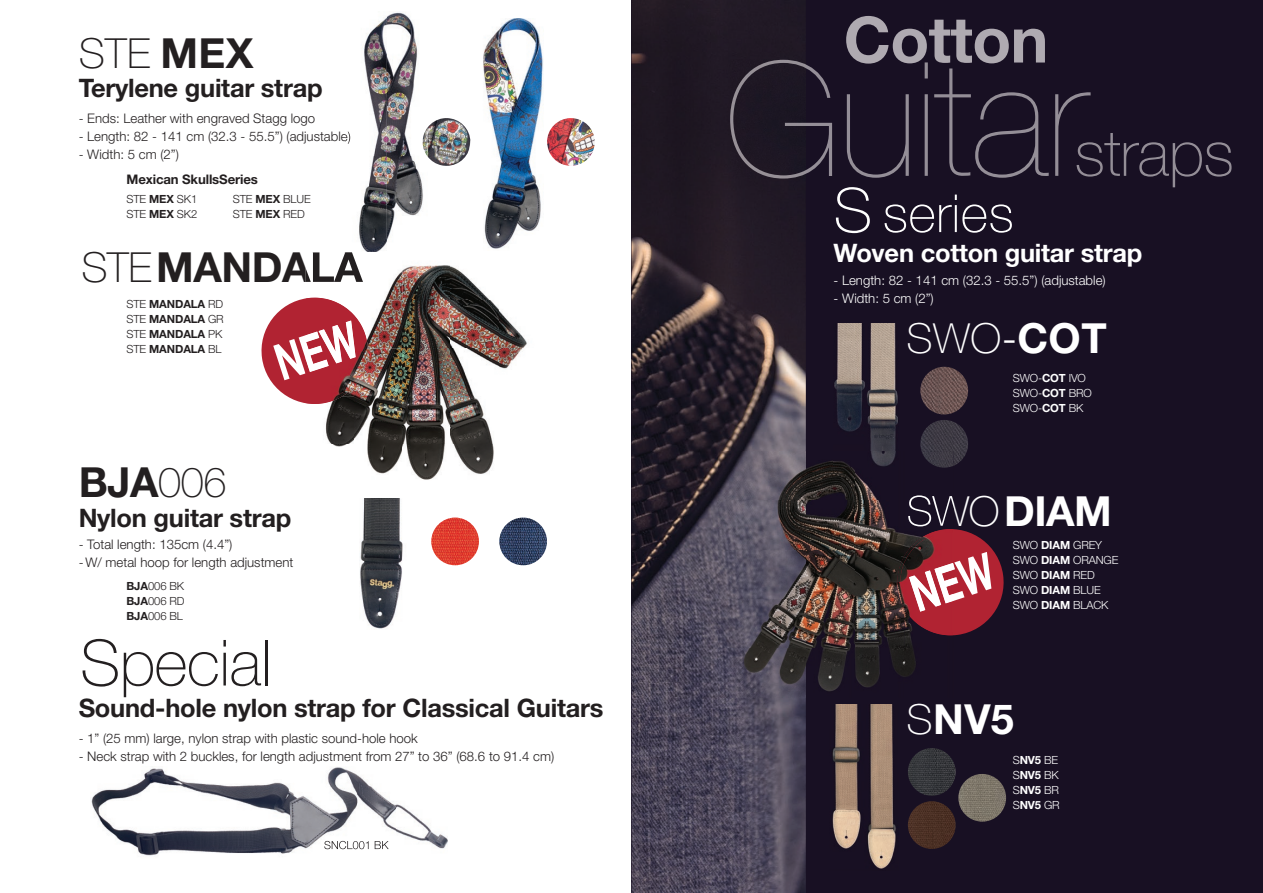
<style>
.page{position:relative;width:1263px;height:893px;background:#fff}
.page>*{position:absolute;margin:0;border:0;box-sizing:border-box;transform-origin:0 0}
.t1{font:200 158.85px "Helvetica Neue LT Std";letter-spacing:-.01em;color:#948e97}
.t2{font:100 63.75px "Helvetica Neue LT Std";letter-spacing:-.01em;color:#231f20}
.t3{font:700 63.75px "Helvetica Neue LT Std";letter-spacing:-.01em;color:#afaab1}
.t4{font:100 63.75px "Helvetica Neue LT Std";letter-spacing:-.01em;color:#948e97}
.t5{font:100 52.5px "Helvetica Neue LT Std";letter-spacing:.01em;color:#fff}
.t6{font:700 41.55px "Helvetica Neue LT Std";letter-spacing:-.01em;color:#231f20}
.t7{font:700 41.55px "Helvetica Neue LT Std";letter-spacing:-.01em;color:#fff}
.t8{font:100 41.55px "Helvetica Neue LT Std";color:#fff}
.t9{font:100 41.55px "Helvetica Neue LT Std";color:#231f20}
.t10{font:700 25.5px "Helvetica Neue LT Std";letter-spacing:-.01em;color:#231f20}
.t11{font:700 25.5px "Helvetica Neue LT Std";letter-spacing:-.01em;color:#fff}
.t12{font:300 13.2px "Helvetica Neue LT Std";color:#231f20}
.t13{font:300 13.2px "Helvetica Neue LT Std";color:#fff}
.t14{font:700 13.2px "Helvetica Neue LT Std";letter-spacing:-.01em;color:#231f20}
.t15{font:300 11.25px/15px "Helvetica Neue LT Std";letter-spacing:-.01em;color:#fff}
.t16{font:300 11.25px/15px "Helvetica Neue LT Std";letter-spacing:-.01em;color:#231f20}
.t17{font:700 11.25px/15px "Helvetica Neue LT Std";letter-spacing:-.01em;color:#231f20}
.s1{font-weight:700}
.s2{font-weight:100}
.s3{font-weight:300}
.s4{font-size:61.5px}
</style>
<div class="page">
<div style="left:631px;top:0;width:632px;height:893px;background:#181023"></div>
<img style="left:908px;top:748px;width:48px;height:48px;border-radius:24px">
<img style="left:908px;top:801px;width:48px;height:48px;border-radius:24px">
<img style="left:958px;top:774px;width:48px;height:48px;border-radius:24px">
<img style="left:920px;top:367px;width:48px;height:47px;border-radius:24px">
<img style="left:920px;top:420px;width:48px;height:46px">
<img style="left:832px;top:704px;width:64px;height:165px">
<img style="left:834px;top:323px;width:64px;height:129px">
<img style="left:91px;top:767px;width:357px;height:89px">
<img style="left:324px;top:841px;width:65px;height:8px">
<img style="left:347px;top:12px;width:81px;height:240px">
<svg style="left:346px;top:132px;width:4px;height:12px"></svg>
<img style="left:483px;top:19px;width:61px;height:230px">
<img style="left:428px;top:118px;width:42px;height:48px">
<img style="left:547px;top:118px;width:48px;height:48px;border-radius:24px">
<img style="left:631px;top:0;width:175px;height:893px">
<img style="left:730px;top:60px;width:76px;height:119px">
<svg style="left:856px;top:60px;width:221px;height:107px"></svg>
<svg style="left:1077px;top:142px;width:14px;height:35px"></svg>
<img style="left:431px;top:518px;width:48px;height:47px;border-radius:24px">
<img style="left:499px;top:518px;width:48px;height:47px;border-radius:24px">
<img style="left:360px;top:498px;width:43px;height:131px">
<img style="left:371px;top:271px;width:31px;height:126px">
<img style="left:402px;top:265px;width:125px;height:132px">
<svg style="left:261px;top:297px;width:110px;height:107px"></svg>
<img style="left:325px;top:397px;width:169px;height:83px">
<img style="left:306px;top:298px;width:62px;height:106px">
<img style="left:306px;top:320px;width:50px;height:52px">
<img style="left:306px;top:252px;width:57px;height:30px">
<img style="left:346px;top:252px;width:17px;height:6px">
<img style="left:719px;top:452px;width:203px;height:98px">
<img style="left:719px;top:550px;width:185px;height:98px">
<svg style="left:894px;top:525px;width:110px;height:114px"></svg>
<img style="left:904px;top:635px;width:49px;height:13px">
<img style="left:719px;top:648px;width:197px;height:49px">
<img style="left:922px;top:452px;width:31px;height:16px">
<img style="left:908px;top:495px;width:45px;height:31px">
<img style="left:897px;top:529px;width:56px;height:106px">
<img style="left:909px;top:563px;width:44px;height:49px">
<h3 class="t9" style="left:79px;top:29px;width:176px">STE <span class="s1">MEX</span></h3>
<h3 class="t10" style="left:79px;top:72px;width:245px">Terylene guitar strap</h3>
<p class="t12" style="left:79px;top:110px;width:238px">- Ends: Leather with engraved Stagg logo</p>
<p class="t12" style="left:79px;top:128px;width:274px">- Length: 82 - 141 cm (32.3 - 55.5”) (adjustable)</p>
<p class="t12" style="left:79px;top:147px;width:102px">- Width: 5 cm (2”)</p>
<p class="t14" style="left:126px;top:171px;width:133px">Mexican SkullsSeries</p>
<p class="t16" style="left:126px;top:192px;width:72px">STE <span class="s1">MEX</span> SK1<br>STE <span class="s1">MEX</span> SK2</p>
<p class="t16" style="left:233px;top:192px;width:79px">STE <span class="s1">MEX</span> BLUE<br>STE <span class="s1">MEX</span> RED</p>
<h3 class="t6" style="left:81px;top:241px;width:283px"><span class="s2">STE</span> MANDALA</h3>
<p class="t17" style="left:126px;top:296px;width:99px"><span class="s3">STE</span> MANDALA <span class="s3">RD<br>STE</span> MANDALA <span class="s3">GR<br>STE</span> MANDALA <span class="s3">PK<br>STE</span> MANDALA <span class="s3">BL</span></p>
<h3 class="t6" style="left:79px;top:457px;width:149px">BJA<span class="s2">006</span></h3>
<h3 class="t10" style="left:79px;top:502px;width:214px">Nylon guitar strap</h3>
<p class="t12" style="left:79px;top:537px;width:155px">- Total length: 135cm (4.4”)</p>
<p class="t12" style="left:79px;top:555px;width:216px">- W/ metal hoop for length adjustment</p>
<p class="t16" style="left:126px;top:578px;width:60px;text-align:justify"><span class="s1">BJA</span>006 BK <span class="s1">BJA</span>006 RD <span class="s1">BJA</span>006 BL</p>
<h2 class="t2" style="left:80px;top:626px;width:193px">Special</h2>
<h3 class="t10" style="left:79px;top:692px;width:526px">Sound-hole nylon strap for Classical Guitars</h3>
<p class="t12" style="left:79px;top:730px;width:341px">- 1” (25 mm) large, nylon strap with plastic sound-hole hook</p>
<p class="t12" style="left:79px;top:748px;width:477px">- Neck strap with 2 buckles, for length adjustment from 27” to 36” (68.6 to 91.4 cm)</p>
<h2 class="t3" style="left:844px;top:0;width:206px">Cotton</h2>
<h1 class="t1" style="left:725px;top:28px;width:364px">Guitar</h1>
<h2 class="t4" style="left:1074px;top:117px;width:161px">straps</h2>
<h3 class="t5" style="left:833px;top:183px;width:182px"><span class="s4">S</span> series</h3>
<h3 class="t11" style="left:833px;top:237px;width:310px">Woven cotton guitar strap</h3>
<p class="t13" style="left:833px;top:272px;width:274px">- Length: 82 - 141 cm (32.3 - 55.5”) (adjustable)</p>
<p class="t13" style="left:833px;top:290px;width:102px">- Width: 5 cm (2”)</p>
<h3 class="t8" style="left:906px;top:314px;width:202px">SWO<span class="s3">-</span><span class="s1">COT</span></h3>
<p class="t15" style="left:1013px;top:370px;width:81px">SWO-<span class="s1">COT</span> IVO<br>SWO-<span class="s1">COT</span> BRO<br>SWO-<span class="s1">COT</span> BK</p>
<h3 class="t7" style="left:906px;top:485px;width:207px"><span class="s2">SWO</span> DIAM</h3>
<p class="t15" style="left:1013px;top:538px;width:107px">SWO <span class="s1">DIAM</span> GREY<br>SWO <span class="s1">DIAM</span> ORANGE<br>SWO <span class="s1">DIAM</span> RED<br>SWO <span class="s1">DIAM</span> BLUE<br>SWO <span class="s1">DIAM</span> BLACK</p>
<h3 class="t7" style="left:906px;top:694px;width:109px"><span class="s2">S</span>NV5</h3>
<p class="t15" style="left:1013px;top:752px;width:49px">S<span class="s1">NV5</span> BE<br>S<span class="s1">NV5</span> BK<br>S<span class="s1">NV5</span> BR<br>S<span class="s1">NV5</span> GR</p>
</div>
